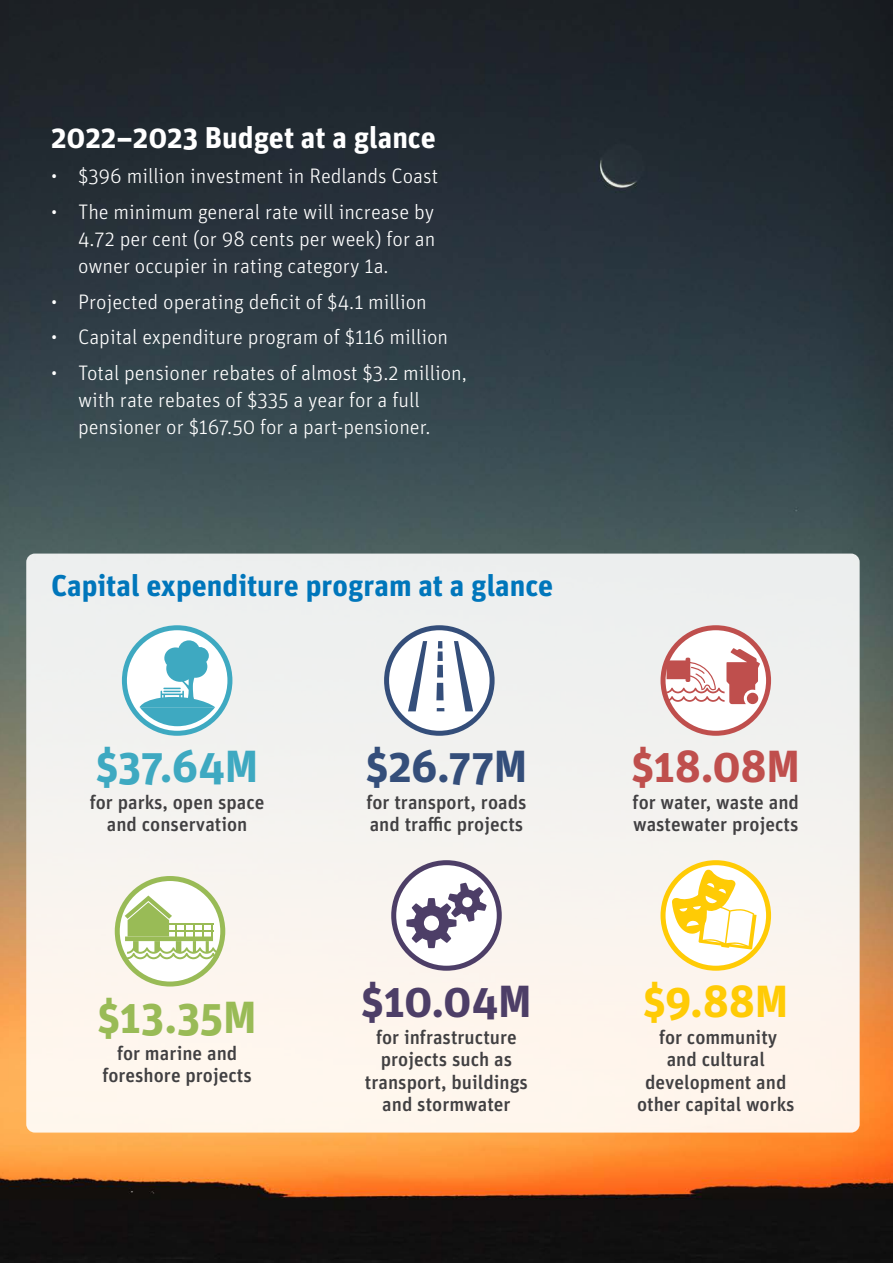
<style>
.page{position:relative;width:893px;height:1263px;background:#fff}
.page>*{position:absolute;margin:0;border:0;box-sizing:border-box;transform-origin:0 0}
.t1{font:700 45px "Unit Pro";color:#99bb56}
.t2{font:700 45px "Unit Pro";color:#bf4f4d}
.t3{font:700 45px "Unit Pro";color:#344e7a}
.t4{font:700 45px "Unit Pro";color:#3ea9c1}
.t5{font:700 45px "Unit Pro";color:#4d3e67}
.t6{font:700 45px "Unit Pro";color:#ffcb05}
.t7{font:700 30px "Unit Pro";color:#0076bb}
.t8{font:700 30px "Unit Pro";color:#fff}
.t9{font:300 21px/27px "Unit Pro";color:#fff;text-align:justify}
.t10{font:500 19.5px/22.5px "Unit Pro";color:#414042;text-align:center}
</style>
<div class="page">
<img style="left:0;top:0;width:893px;height:1263px">
<div style="left:26px;top:554px;width:834px;height:578px;background:#f5f3ef;border-radius:9px"></div>
<svg style="left:115px;top:876px;width:110px;height:110px"></svg>
<svg style="left:660px;top:625px;width:111px;height:111px"></svg>
<svg style="left:660px;top:860px;width:111px;height:111px"></svg>
<svg style="left:384px;top:625px;width:111px;height:111px"></svg>
<svg style="left:122px;top:625px;width:110px;height:111px"></svg>
<svg style="left:391px;top:860px;width:111px;height:111px"></svg>
<h2 class="t8" style="left:51px;top:115px;width:386px">2022–2023 Budget at a glance</h2>
<p class="t9" style="left:51px;top:162px;width:389px">• $396 million investment in Redlands Coast</p>
<p class="t9" style="left:78px;top:198px;width:359px;text-indent:-27px">• The minimum general rate will increase by 4.72 per cent (or 98 cents per week) for an owner occupier in rating category 1a.</p>
<p class="t9" style="left:51px;top:287px;width:377px">• Projected operating deficit of $4.1 million</p>
<p class="t9" style="left:51px;top:323px;width:399px">• Capital expenditure program of $116 million</p>
<p class="t9" style="left:78px;top:358px;width:390px;text-align:left;text-indent:-27px">• Total pensioner rebates of almost $3.2 million, with rate rebates of $335 a year for a full pensioner or $167.50 for a part-pensioner.</p>
<h2 class="t7" style="left:51px;top:564px;width:504px">Capital expenditure program at a glance</h2>
<h1 class="t4" style="left:96px;top:733px;width:164px">$37.64M</h1>
<p class="t10" style="left:90px;top:790px;width:176px">for parks, open space and conservation</p>
<h1 class="t1" style="left:97px;top:984px;width:161px">$13.35M</h1>
<p class="t10" style="left:102px;top:1041px;width:151px">for marine and foreshore projects</p>
<h1 class="t3" style="left:366px;top:733px;width:163px">$26.77M</h1>
<p class="t10" style="left:366px;top:790px;width:162px;text-align:left">for transport, roads and traffic projects</p>
<h1 class="t5" style="left:361px;top:968px;width:172px">$10.04M</h1>
<p class="t10" style="left:365px;top:1025px;width:165px">for infrastructure projects such as transport, buildings and stormwater</p>
<h1 class="t2" style="left:631px;top:733px;width:170px">$18.08M</h1>
<p class="t10" style="left:633px;top:790px;width:168px;text-align:left">for water, waste and wastewater projects</p>
<h1 class="t6" style="left:643px;top:968px;width:147px">$9.88M</h1>
<p class="t10" style="left:637px;top:1025px;width:159px">for community<br>and cultural development and other capital works</p>
</div>
